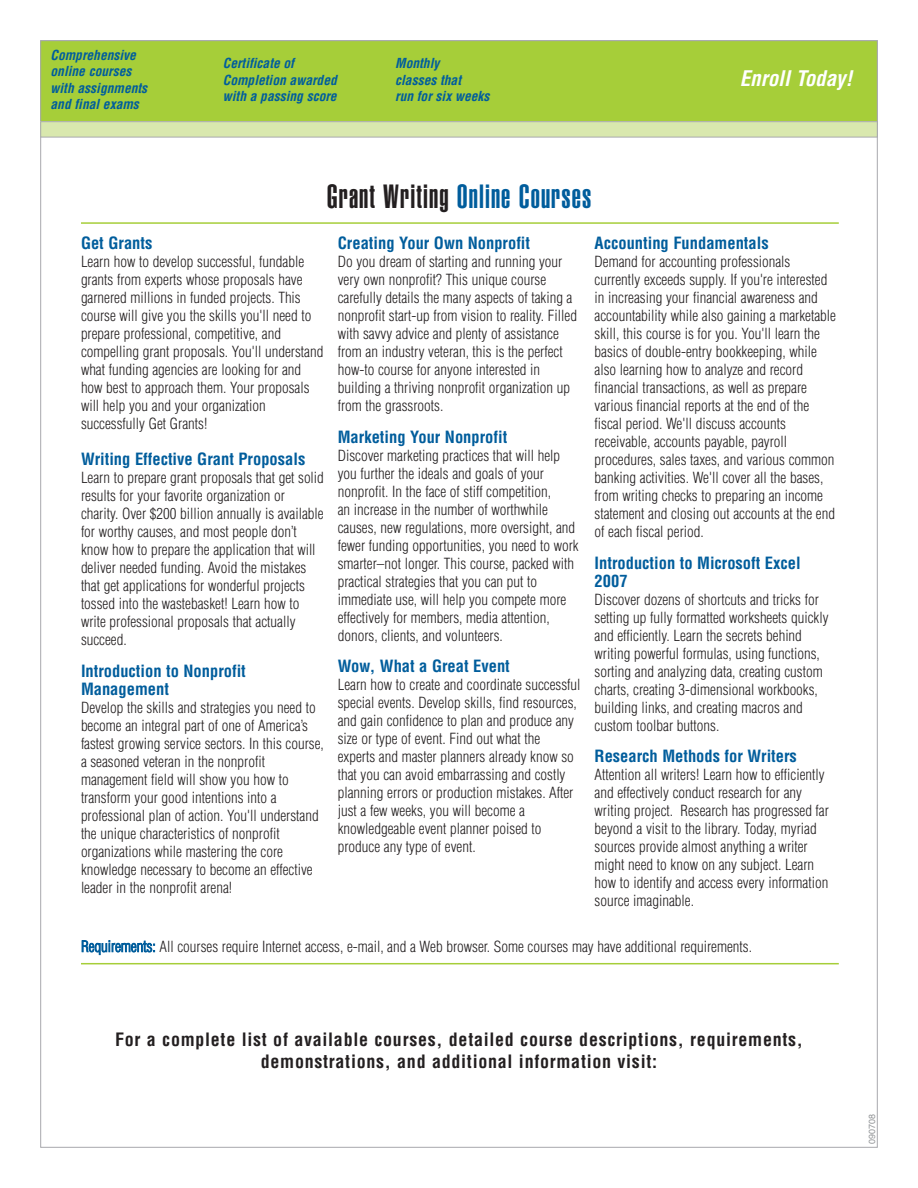
<style>
.page{position:relative;width:918px;height:1188px;background:#fff}
.page>*{position:absolute;margin:0;border:0;box-sizing:border-box;transform-origin:0 0}
.t1{font:33px "Helvetica LT Std Ultra Comp";letter-spacing:.035em;color:#005d9c}
.t2{font:italic 700 condensed 21px "Helvetica LT Std";color:#fff}
.t3{font:700 condensed 18px/22.5px "Helvetica LT Std";letter-spacing:.04em;color:#231f20;text-align:center}
.t4{font:700 condensed 16.5px/18px "Helvetica LT Std";color:#005d9c}
.t5{font:300 condensed 15px/18px "Helvetica LT Std";color:#231f20}
.t6{font:italic 700 condensed 13.5px/16.2px "Helvetica LT Std";color:#005d9c}
.t7{font:9px "Helvetica";color:#939598}
.s1{color:#231f20}
.s2{color:#005d9c}
</style>
<div class="page">
<div style="left:41px;top:41px;width:836px;height:83px;background:#a6ce39"></div>
<div style="left:40px;top:40px;width:838px;height:85px;border:1px solid #a8a9ad"></div>
<div style="left:41px;top:122px;width:836px;height:15px;background:#d9e8ae"></div>
<div style="left:40px;top:122px;width:838px;height:15px;border:1px solid #a8a9ad"></div>
<hr style="left:81px;top:222px;width:758px;height:2px;background:#a6ce39">
<hr style="left:81px;top:963px;width:758px;height:1px;background:#a6ce39">
<p class="t6" style="left:51px;top:48px;width:98px">Comprehensive online courses with assignments and final exams</p>
<p class="t6" style="left:223px;top:57px;width:115px">Certificate of<br>Completion awarded with a passing score</p>
<p class="t6" style="left:395px;top:57px;width:96px">Monthly<br>classes that<br>run for six weeks</p>
<h1 class="t1" style="left:327px;top:184px;width:266px"><span class="s1">Grant Writing</span> Online Courses</h1>
<h2 class="t2" style="left:740px;top:71px;width:114px">Enroll Today!</h2>
<p class="t4" style="left:81px;top:236px;width:73px">Get Grants</p>
<p class="t5" style="left:81px;top:254px;width:244px">Learn how to develop successful, fundable grants from experts whose proposals have garnered millions in funded projects. This course will give you the skills you'll need to prepare professional, competitive, and compelling grant proposals. You'll understand what funding agencies are looking for and how best to approach them. Your proposals will help you and your organization successfully Get Grants!</p>
<p class="t4" style="left:81px;top:452px;width:226px">Writing Effective Grant Proposals</p>
<p class="t5" style="left:81px;top:470px;width:244px">Learn to prepare grant proposals that get solid results for your favorite organization or charity. Over $200 billion annually is available for worthy causes, and most people don’t know how to prepare the application that will deliver needed funding. Avoid the mistakes that get applications for wonderful projects tossed into the wastebasket! Learn how to write professional proposals that actually succeed.</p>
<p class="t4" style="left:81px;top:663px;width:166px">Introduction to Nonprofit<br>Management</p>
<p class="t5" style="left:81px;top:700px;width:244px">Develop the skills and strategies you need to become an integral part of one of America’s fastest growing service sectors. In this course, a seasoned veteran in the nonprofit management field will show you how to transform your good intentions into a professional plan of action. You'll understand the unique characteristics of nonprofit organizations while mastering the core knowledge necessary to become an effective leader in the nonprofit arena!</p>
<p class="t4" style="left:338px;top:236px;width:194px">Creating Your Own Nonprofit</p>
<p class="t5" style="left:338px;top:254px;width:241px">Do you dream of starting and running your very own nonprofit? This unique course carefully details the many aspects of taking a nonprofit start-up from vision to reality. Filled with savvy advice and plenty of assistance from an industry veteran, this is the perfect how-to course for anyone interested in building a thriving nonprofit organization up from the grassroots.</p>
<p class="t4" style="left:338px;top:429px;width:171px">Marketing Your Nonprofit</p>
<p class="t5" style="left:338px;top:448px;width:242px">Discover marketing practices that will help you further the ideals and goals of your nonprofit. In the face of stiff competition,<br>an increase in the number of worthwhile causes, new regulations, more oversight, and fewer funding opportunities, you need to work smarter–not longer. This course, packed with practical strategies that you can put to immediate use, will help you compete more effectively for members, media attention, donors, clients, and volunteers.</p>
<p class="t4" style="left:338px;top:659px;width:174px">Wow, What a Great Event</p>
<p class="t5" style="left:338px;top:677px;width:244px">Learn how to create and coordinate successful special events. Develop skills, find resources, and gain confidence to plan and produce any size or type of event. Find out what the experts and master planners already know so that you can avoid embarrassing and costly planning errors or production mistakes. After just a few weeks, you will become a knowledgeable event planner poised to produce any type of event.</p>
<p class="t4" style="left:595px;top:236px;width:176px">Accounting Fundamentals</p>
<p class="t5" style="left:595px;top:254px;width:243px">Demand for accounting professionals currently exceeds supply. If you're interested in increasing your financial awareness and accountability while also gaining a marketable skill, this course is for you. You'll learn the basics of double-entry bookkeeping, while also learning how to analyze and record financial transactions, as well as prepare various financial reports at the end of the fiscal period. We'll discuss accounts receivable, accounts payable, payroll procedures, sales taxes, and various common banking activities. We'll cover all the bases, from writing checks to preparing an income statement and closing out accounts at the end of each fiscal period.</p>
<p class="t4" style="left:595px;top:555px;width:208px">Introduction to Microsoft Excel<br>2007</p>
<p class="t5" style="left:595px;top:592px;width:236px">Discover dozens of shortcuts and tricks for setting up fully formatted worksheets quickly and efficiently. Learn the secrets behind writing powerful formulas, using functions, sorting and analyzing data, creating custom charts, creating 3-dimensional workbooks, building links, and creating macros and custom toolbar buttons.</p>
<p class="t4" style="left:595px;top:749px;width:204px">Research Methods for Writers</p>
<p class="t5" style="left:595px;top:767px;width:236px">Attention all writers! Learn how to efficiently and effectively conduct research for any writing project. Research has progressed far beyond a visit to the library. Today, myriad sources provide almost anything a writer might need to know on any subject. Learn how to identify and access every information source imaginable.</p>
<p class="t5" style="left:81px;top:939px;width:672px"><span class="s2">Requirements:</span> All courses require Internet access, e-mail, and a Web browser. Some courses may have additional requirements.</p>
<p class="t3" style="left:115px;top:1030px;width:689px">For a complete list of available courses, detailed course descriptions, requirements, demonstrations, and additional information visit:</p>
<p class="t7" style="left:869px;top:1144px;width:32px;rotate:-90deg">090708</p>
</div>
